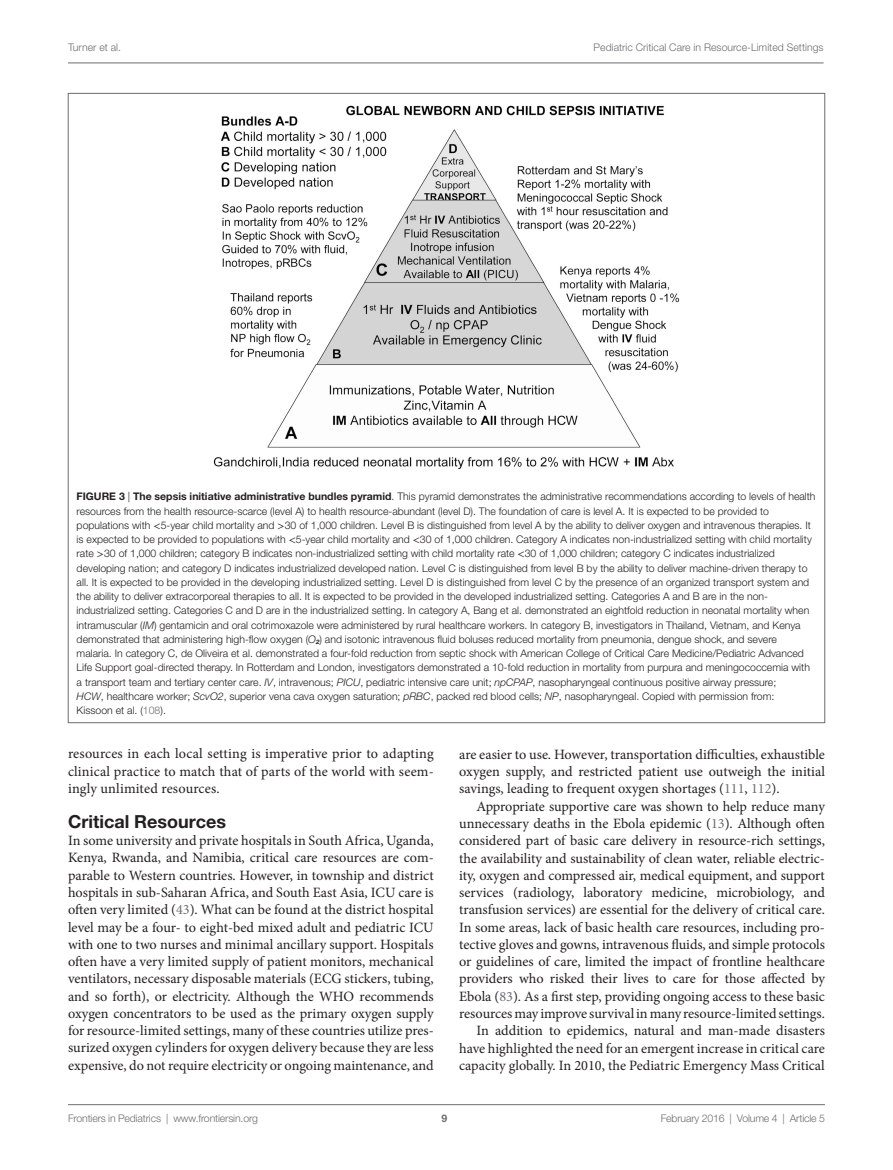
<style>
.page{position:relative;width:893px;height:1170px;background:#fff}
.page>*{position:absolute;margin:0;border:0;box-sizing:border-box;transform-origin:0 0}
.t1{font:700 18px "Helvetica Neue LT Std";color:#231f20}
.t2{font:14.25px/17.2px "Minion Pro";letter-spacing:-.005em;color:#231f20;text-align:justify}
.t3{font:300 10.5px/14.2px "Helvetica Neue LT Std";color:#231f20}
.t4{font:300 10.5px "Helvetica Neue LT Std";letter-spacing:-.015em;color:#6c6d70}
.t5{font:700 10.5px "Helvetica Neue LT Std";color:#6c6d70}
.s1{font-weight:700}
.s2{font-family:"STIX General";font-weight:400}
.s3{font-style:italic}
.s4{color:#6c6d70}
</style>
<div class="page">
<img style="left:213px;top:105px;width:467px;height:365px">
<hr style="left:68px;top:1104px;width:757px;height:1px;background:#6c6d70">
<hr style="left:68px;top:63px;width:756px;height:1px;background:#6c6d70">
<p class="t4" style="left:68px;top:41px;width:55px">Turner et al.</p>
<p class="t4" style="left:594px;top:41px;width:231px">Pediatric Critical Care in Resource-Limited Settings</p>
<p class="t3" style="left:77px;top:489px;width:740px"><span class="s1">FIGURE 3</span> | <span class="s1">The sepsis initiative administrative bundles pyramid</span>. This pyramid demonstrates the administrative recommendations according to levels of health resources from the health resource-scarce (level A) to health resource-abundant (level D). The foundation of care is level A. It is expected to be provided to populations with <span class="s2">&lt;</span>5-year child mortality and <span class="s2">&gt;</span>30 of 1,000 children. Level B is distinguished from level A by the ability to deliver oxygen and intravenous therapies. It is expected to be provided to populations with <span class="s2">&lt;</span>5-year child mortality and <span class="s2">&lt;</span>30 of 1,000 children. Category A indicates non-industrialized setting with child mortality rate <span class="s2">&gt;</span>30 of 1,000 children; category B indicates non-industrialized setting with child mortality rate <span class="s2">&lt;</span>30 of 1,000 children; category C indicates industrialized developing nation; and category D indicates industrialized developed nation. Level C is distinguished from level B by the ability to deliver machine-driven therapy to all. It is expected to be provided in the developing industrialized setting. Level D is distinguished from level C by the presence of an organized transport system and the ability to deliver extracorporeal therapies to all. It is expected to be provided in the developed industrialized setting. Categories A and B are in the non&shy;industrialized setting. Categories C and D are in the industrialized setting. In category A, Bang et al. demonstrated an eightfold reduction in neonatal mortality when intramuscular (<span class="s3">IM</span>) gentamicin and oral cotrimoxazole were administered by rural healthcare workers. In category B, investigators in Thailand, Vietnam, and Kenya demonstrated that administering high-flow oxygen (<span class="s3">O</span><sub>2</sub>) and isotonic intravenous fluid boluses reduced mortality from pneumonia, dengue shock, and severe<br>malaria. In category C, de Oliveira et al. demonstrated a four-fold reduction from septic shock with American College of Critical Care Medicine/Pediatric Advanced Life Support goal-directed therapy. In Rotterdam and London, investigators demonstrated a 10-fold reduction in mortality from purpura and meningococcemia with a transport team and tertiary center care. <span class="s3">IV</span>, intravenous; <span class="s3">PICU</span>, pediatric intensive care unit; <span class="s3">npCPAP</span>, nasopharyngeal continuous positive airway pressure;<br><span class="s3">HCW</span>, healthcare worker; <span class="s3">ScvO2</span>, superior vena cava oxygen saturation; <span class="s3">pRBC</span>, packed red blood cells; <span class="s3">NP</span>, nasopharyngeal. Copied with permission from:<br>Kissoon et al. (<span class="s4">108</span>).</p>
<h2 class="t2" style="left:68px;top:745px;width:367px">resources in each local setting is imperative prior to adapting clinical practice to match that of parts of the world with seem&shy;ingly unlimited resources.</h2>
<h1 class="t1" style="left:68px;top:810px;width:159px">Critical Resources</h1>
<p class="t2" style="left:68px;top:832px;width:367px">In some university and private hospitals in South Africa, Uganda, Kenya, Rwanda, and Namibia, critical care resources are com&shy;parable to Western countries. However, in township and district hospitals in sub-Saharan Africa, and South East Asia, ICU care is often very limited (<span class="s4">43</span>). What can be found at the district hospital level may be a four- to eight-bed mixed adult and pediatric ICU with one to two nurses and minimal ancillary support. Hospitals often have a very limited supply of patient monitors, mechanical ventilators, necessary disposable materials (ECG stickers, tubing, and so forth), or electricity. Although the WHO recommends oxygen concentrators to be used as the primary oxygen supply for resource-limited settings, many of these countries utilize pres&shy;surized oxygen cylinders for oxygen delivery because they are less expensive, do not require electricity or ongoing maintenance, and</p>
<h2 class="t2" style="left:459px;top:745px;width:367px">are easier to use. However, transportation difficulties, exhaustible oxygen supply, and restricted patient use outweigh the initial savings, leading to frequent oxygen shortages (<span class="s4">111</span>, <span class="s4">112</span>).</h2>
<p class="t2" style="left:459px;top:797px;width:367px;text-align:right">Appropriate supportive care was shown to help reduce many unnecessary deaths in the Ebola epidemic (<span class="s4">13</span>). Although often considered part of basic care delivery in resource-rich settings, the availability and sustainability of clean water, reliable electric&shy;ity, oxygen and compressed air, medical equipment, and support services (radiology, laboratory medicine, microbiology, and transfusion services) are essential for the delivery of critical care.<br>In some areas, lack of basic health care resources, including pro&shy;tective gloves and gowns, intravenous fluids, and simple protocols or guidelines of care, limited the impact of frontline healthcare providers who risked their lives to care for those affected by Ebola (<span class="s4">83</span>). As a first step, providing ongoing access to these basic resources may improve survival in many resource-limited settings.<br>In addition to epidemics, natural and man-made disasters have highlighted the need for an emergent increase in critical care capacity globally. In 2010, the Pediatric Emergency Mass Critical</p>
<p class="t4" style="left:68px;top:1111px;width:191px">Frontiers in Pediatrics | www.frontiersin.org</p>
<p class="t5" style="left:441px;top:1111px;width:7px">9</p>
<p class="t4" style="left:661px;top:1111px;width:166px">February 2016 | Volume 4 | Article 5</p>
</div>
